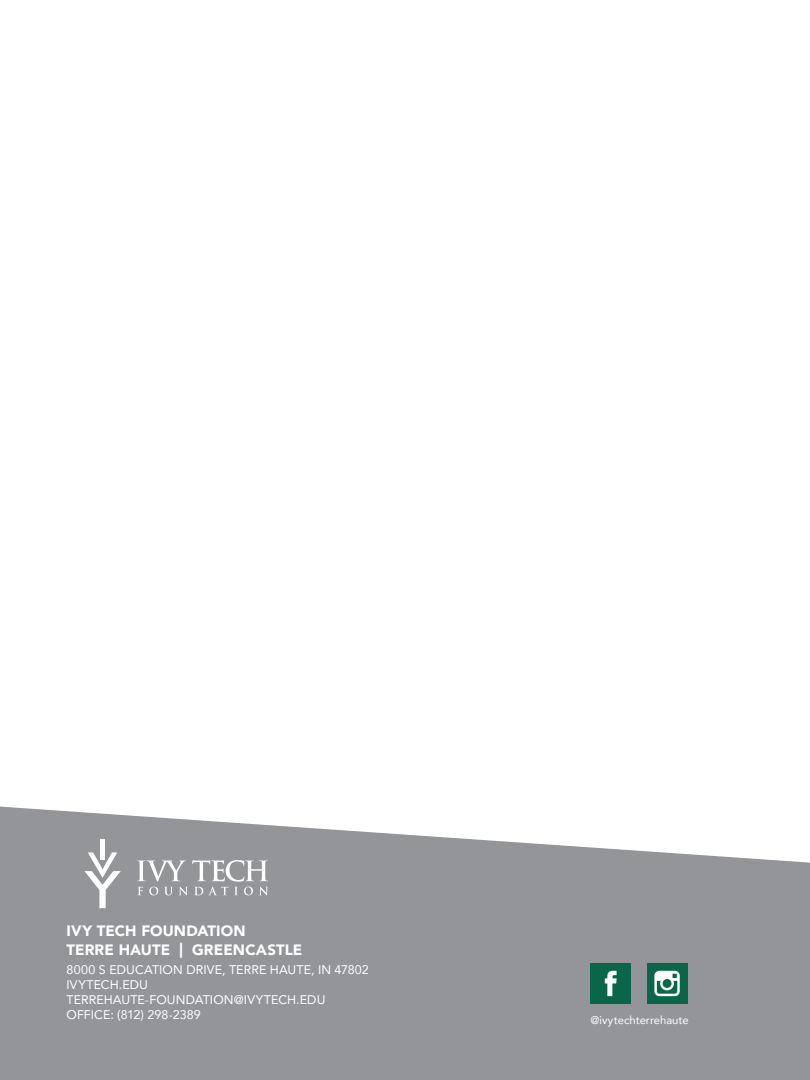
<style>
.page{position:relative;width:810px;height:1080px;background:#fff}
.page>*{position:absolute;margin:0;border:0;box-sizing:border-box;transform-origin:0 0}
.t1{font:900 15px "Avenir";letter-spacing:.01em;color:#fff}
.t2{font:12.5px "Avenir";letter-spacing:.005em;color:#fff}
.t3{font:11.25px "Avenir";color:#fff}
</style>
<div class="page">
<svg style="left:0;top:807px;width:810px;height:273px;background:#9ea0a2"></svg>
<div style="left:590px;top:963px;width:41px;height:41px;background:#096648"></div>
<svg style="left:605px;top:971px;width:12px;height:25px"></svg>
<div style="left:647px;top:963px;width:40px;height:41px;background:#096648"></div>
<svg style="left:654px;top:971px;width:26px;height:25px"></svg>
<svg style="left:84px;top:852px;width:37px;height:56px"></svg>
<div style="left:100px;top:839px;width:5px;height:21px;background:#fff"></div>
<svg style="left:137px;top:860px;width:131px;height:35px;background:#aaabae"></svg>
<p class="t1" style="left:66px;top:918px;width:181px">IVY TECH FOUNDATION</p>
<p class="t1" style="left:66px;top:937px;width:237px">TERRE HAUTE | GREENCASTLE</p>
<p class="t2" style="left:66px;top:959px;width:304px">8000 S EDUCATION DRIVE, TERRE HAUTE, IN 47802</p>
<p class="t2" style="left:66px;top:974px;width:83px">IVYTECH.EDU</p>
<p class="t2" style="left:66px;top:989px;width:261px">TERREHAUTE-FOUNDATION@IVYTECH.EDU</p>
<p class="t2" style="left:66px;top:1004px;width:136px">OFFICE: (812) 298-2389</p>
<p class="t3" style="left:590px;top:1011px;width:100px">@ivytechterrehaute</p>
</div>
